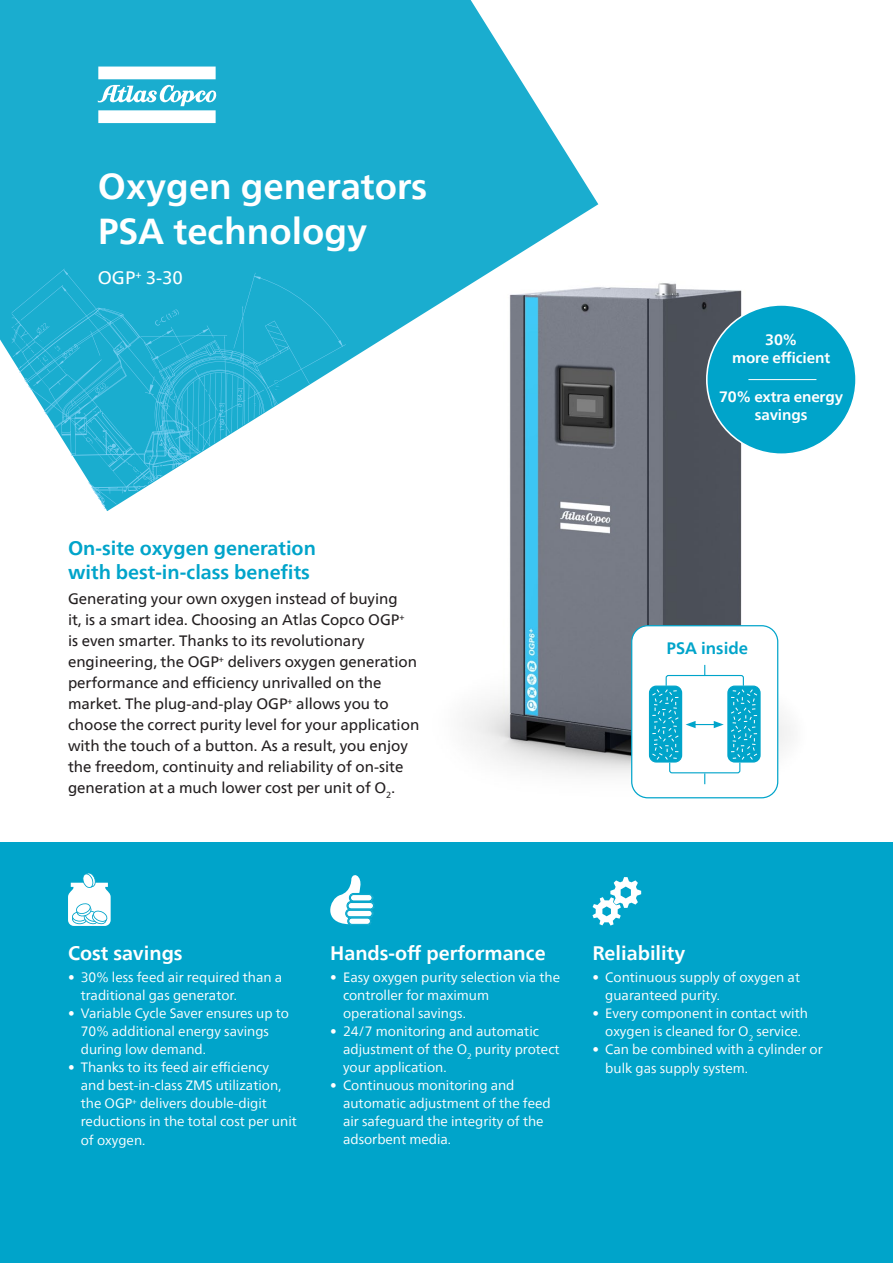
<style>
.page{position:relative;width:893px;height:1263px;background:#fff}
.page>*{position:absolute;margin:0;border:0;box-sizing:border-box;transform-origin:0 0}
.Headline{font:700 36px/45px "Neue Frutiger World";color:#fff}
.Headline_level_02{font:700 19.5px/23.4px "Neue Frutiger World";color:#00a4ca}
.Headline_level_02-2{font:700 19.5px "Neue Frutiger World";color:#fff}
.Subhead{font:18px "Neue Frutiger World";color:#fff}
.Headline_level_02-3{font:700 16.5px "Neue Frutiger World";color:#00a4ca}
.Intro{font:15px/21px "Neue Frutiger World";color:#231f20}
.Headline_level_02-4{font:700 15px/18px "Neue Frutiger World";letter-spacing:-.01em;color:#fff;text-align:center}
.t1{font:13.5px/18px "Neue Frutiger World";color:#fff}
</style>
<div class="page">
<img style="left:465px;top:283px;width:326px;height:516px">
<svg style="left:0;top:0;width:598px;height:511px;fill:#1aadcf"></svg>
<svg style="left:12px;top:269px;width:334px;height:165px;background:#24b0d1"></svg>
<svg style="left:12px;top:309px;width:325px;height:202px"></svg>
<img style="left:190px;top:366px;width:3px;height:71px">
<img style="left:37px;top:336px;width:28px;height:34px">
<img style="left:254px;top:380px;width:26px;height:26px">
<img style="left:83px;top:392px;width:20px;height:23px">
<img style="left:132px;top:444px;width:31px;height:23px">
<svg style="left:98px;top:67px;width:118px;height:12px"></svg>
<svg style="left:98px;top:85px;width:118px;height:38px"></svg>
<div style="left:0;top:842px;width:893px;height:421px;background:#00a4ca"></div>
<svg style="left:592px;top:877px;width:49px;height:48px"></svg>
<svg style="left:68px;top:873px;width:43px;height:53px"></svg>
<svg style="left:330px;top:875px;width:45px;height:51px"></svg>
<div style="left:707px;top:305px;width:149px;height:149px;background:#00a4ca;border-radius:50%"></div>
<hr style="left:748px;top:379px;width:68px;height:1px;background:#fff">
<div style="left:632px;top:626px;width:146px;height:172px;background:#fff;border-radius:16px"></div>
<div style="left:631px;top:625px;width:147px;height:173px;border:1px solid #00a4ca;border-radius:16px"></div>
<div style="left:649px;top:686px;width:33px;height:76px;background:#00a4ca;border-radius:7px"></div>
<div style="left:649px;top:685px;width:33px;height:77px;border:1px solid #00a4ca;border-radius:7px"></div>
<div style="left:728px;top:686px;width:32px;height:76px;background:#00a4ca;border-radius:7px"></div>
<div style="left:727px;top:685px;width:34px;height:77px;border:1px solid #00a4ca;border-radius:7px"></div>
<svg style="left:652px;top:665px;width:106px;height:119px"></svg>
<p class="Headline" style="left:98px;top:163px;width:331px">Oxygen generators<br>PSA technology</p>
<p class="Subhead" style="left:98px;top:264px;width:87px">OGP<sup>+</sup> 3-30</p>
<p class="Headline_level_02" style="left:68px;top:536px;width:249px">On-site oxygen generation with best-in-class benefits</p>
<p class="Intro" style="left:68px;top:588px;width:353px">Generating your own oxygen instead of buying<br>it, is a smart idea. Choosing an Atlas Copco OGP<sup>+<br></sup>is even smarter. Thanks to its revolutionary engineering, the OGP<sup>+</sup> delivers oxygen generation performance and efficiency unrivalled on the market. The plug-and-play OGP<sup>+</sup> allows you to choose the correct purity level for your application with the touch of a button. As a result, you enjoy the freedom, continuity and reliability of on-site generation at a much lower cost per unit of O<sub>2</sub>.</p>
<p class="Headline_level_02-4" style="left:732px;top:330px;width:100px">30%<br>more efficient</p>
<p class="Headline_level_02-4" style="left:719px;top:388px;width:125px">70% extra energy savings</p>
<p class="Headline_level_02-3" style="left:667px;top:634px;width:83px">PSA inside</p>
<p class="Headline_level_02-2" style="left:68px;top:936px;width:116px">Cost savings</p>
<p class="t1" style="left:81px;top:969px;width:203px;text-indent:-13px">• 30% less feed air required than a traditional gas generator.</p>
<p class="t1" style="left:81px;top:1005px;width:210px;text-indent:-13px">• Variable Cycle Saver ensures up to<br>70% additional energy savings during low demand.</p>
<p class="t1" style="left:81px;top:1059px;width:218px;text-indent:-13px">• Thanks to its feed air efficiency<br>and best-in-class ZMS utilization, the OGP<sup>+</sup> delivers double-digit reductions in the total cost per unit of oxygen.</p>
<p class="Headline_level_02-2" style="left:330px;top:936px;width:217px">Hands-off performance</p>
<p class="t1" style="left:343px;top:969px;width:219px;text-indent:-13px">• Easy oxygen purity selection via the controller for maximum operational savings.</p>
<p class="t1" style="left:343px;top:1023px;width:218px;text-indent:-13px">• 24/7 monitoring and automatic adjustment of the O<sub>2</sub> purity protect your application.</p>
<p class="t1" style="left:343px;top:1077px;width:209px;text-indent:-13px">• Continuous monitoring and automatic adjustment of the feed air safeguard the integrity of the adsorbent media.</p>
<p class="Headline_level_02-2" style="left:592px;top:936px;width:94px">Reliability</p>
<p class="t1" style="left:605px;top:969px;width:196px;text-indent:-13px">• Continuous supply of oxygen at guaranteed purity.</p>
<p class="t1" style="left:592px;top:1005px;width:217px;text-align:center">• Every component in contact with oxygen is cleaned for O<sub>2</sub> service.</p>
<p class="t1" style="left:605px;top:1040px;width:219px;line-height:18.8px;text-indent:-13px">• Can be combined with a cylinder or bulk gas supply system.</p>
</div>
